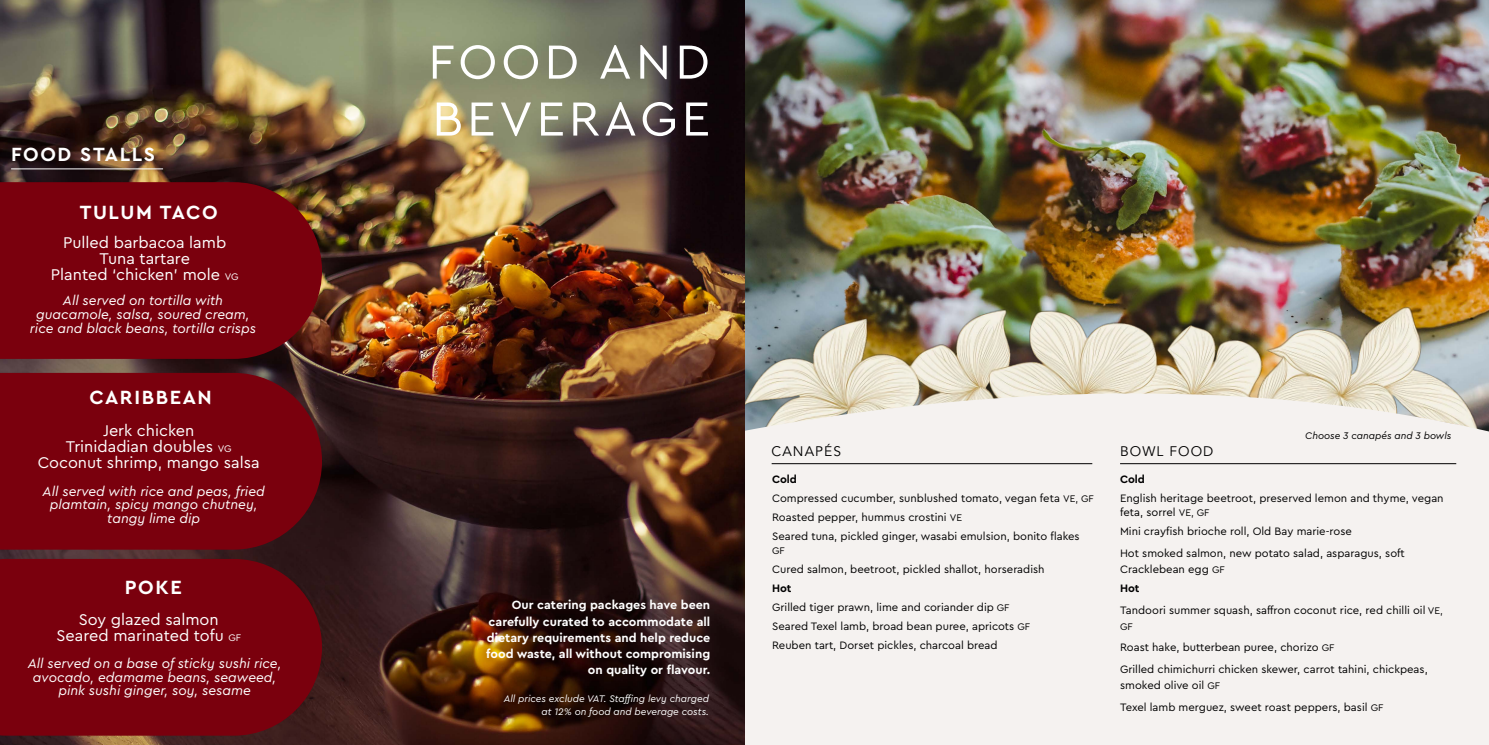
<style>
.page{position:relative;width:1489px;height:745px;background:#fff}
.page>*{position:absolute;margin:0;border:0;box-sizing:border-box;transform-origin:0 0}
.t1{font:50px/56.9px "Cera Pro";letter-spacing:.08em;color:#fff}
.t2{font:700 20px "Cera Pro";letter-spacing:.08em;color:#fff}
.t3{font:16.25px/16.2px "Cera Pro";color:#fff;text-align:center}
.t4{font:italic 13.75px/13.8px "Cera Pro";color:#fff;text-align:center}
.t5{font:13.75px "Avenir LT Std";letter-spacing:.08em;color:#000}
.t6{font:700 12.5px/16.2px "Cera Pro";color:#fff;text-align:right}
.t7{font:11.25px/19.1px "Cera Pro";color:#000}
.t8{font:700 11.25px "Cera Pro";color:#000}
.t9{font:italic 10px/13.8px "Cera Pro";color:#fff;text-align:right}
.t10{font:italic 10px "Cera Pro";color:#000}
.t11{font:10px "Cera Pro";color:#000}
.s1{font-size:10px}
.s2{font-weight:700}
</style>
<div class="page">
<img style="left:744px;top:0;width:744px;height:246px">
<img style="left:744px;top:246px;width:744px;height:147px">
<div style="left:744px;top:393px;width:744px;height:351px;background:#f5f2f0"></div>
<img style="left:0;top:0;width:744px;height:744px">
<div style="left:0;top:182px;width:322px;height:176px;background:#7a000d"></div>
<div style="left:0;top:372px;width:322px;height:177px;background:#7a000d"></div>
<div style="left:0;top:558px;width:322px;height:177px;background:#7a000d"></div>
<hr style="left:771px;top:463px;width:321px;height:1px;background:#000">
<hr style="left:1119px;top:463px;width:336px;height:1px;background:#000">
<hr style="left:11px;top:168px;width:152px;height:1px;background:#fff">
<h2 class="t2" style="left:11px;top:141px;width:145px">FOOD STALLS</h2>
<h2 class="t2" style="left:80px;top:199px;width:139px">TULUM TACO</h2>
<h3 class="t3" style="left:51px;top:233px;width:189px">Pulled barbacoa lamb<br>Tuna tartare<br>Planted ‘chicken’ mole <span class="s1">VG</span></h3>
<p class="t4" style="left:30px;top:293px;width:227px">All served on tortilla with guacamole, salsa, soured cream, rice and black beans, tortilla crisps</p>
<h2 class="t2" style="left:89px;top:383px;width:124px">CARIBBEAN</h2>
<h3 class="t3" style="left:38px;top:421px;width:223px">Jerk chicken<br>Trinidadian doubles <span class="s1">VG<br></span>Coconut shrimp, mango salsa</h3>
<p class="t4" style="left:43px;top:483px;width:224px">All served with rice and peas, fried plamtain, spicy mango chutney, tangy lime dip</p>
<h2 class="t2" style="left:125px;top:574px;width:59px">POKE</h2>
<h3 class="t3" style="left:57px;top:610px;width:186px">Soy glazed salmon<br>Seared marinated tofu <span class="s1">GF</span></h3>
<p class="t4" style="left:28px;top:655px;width:255px">All served on a base of sticky sushi rice, avocado, edamame beans, seaweed, pink sushi ginger, soy, sesame</p>
<h1 class="t1" style="left:428px;top:31px;width:283px">FOOD AND<br>BEVERAGE</h1>
<p class="t6" style="left:486px;top:596px;width:225px">Our catering packages have been carefully curated to accommodate all dietary requirements and help reduce food waste, all without compromising on quality or flavour.</p>
<p class="t9" style="left:503px;top:690px;width:207px">All prices exclude VAT. Staffing levy charged at 12% on food and beverage costs.</p>
<p class="t5" style="left:771px;top:443px;width:71px">CANAPÉS</p>
<p class="t7" style="left:772px;top:468px;width:323px"><span class="s2">Cold<br></span>Compressed cucumber, sunblushed tomato, vegan feta <span class="s1">VE, GF </span>Roasted pepper, hummus crostini <span class="s1">VE<br></span>Seared tuna, pickled ginger, wasabi emulsion, bonito flakes</p>
<p class="t11" style="left:772px;top:543px;width:14px">GF</p>
<p class="t7" style="left:772px;top:558px;width:274px">Cured salmon, beetroot, pickled shallot, horseradish</p>
<p class="t7" style="left:772px;top:577px;width:259px"><span class="s2">Hot<br></span>Grilled tiger prawn, lime and coriander dip <span class="s1">GF </span>Seared Texel lamb, broad bean puree, apricots <span class="s1">GF </span>Reuben tart, Dorset pickles, charcoal bread</p>
<p class="t5" style="left:1119px;top:443px;width:95px">BOWL FOOD</p>
<p class="t10" style="left:1305px;top:428px;width:148px">Choose 3 canapés and 3 bowls</p>
<p class="t8" style="left:1119px;top:471px;width:26px">Cold</p>
<p class="t7" style="left:1119px;top:490px;width:325px;line-height:13.8px">English heritage beetroot, preserved lemon and thyme, vegan feta, sorrel <span class="s1">VE, GF</span></p>
<p class="t7" style="left:1119px;top:519px;width:286px;line-height:21.6px">Mini crayfish brioche roll, Old Bay marie-rose<br>Hot smoked salmon, new potato salad, asparagus, soft</p>
<p class="t7" style="left:1119px;top:558px;width:106px">Cracklebean egg <span class="s1">GF<br></span><span class="s2">Hot</span></p>
<p class="t7" style="left:1119px;top:599px;width:324px">Tandoori summer squash, saffron coconut rice, red chilli oil <span class="s1">VE,</span></p>
<p class="t11" style="left:1119px;top:619px;width:14px">GF</p>
<p class="t7" style="left:1119px;top:636px;width:309px;line-height:21.6px">Roast hake, butterbean puree, chorizo <span class="s1">GF<br></span>Grilled chimichurri chicken skewer, carrot tahini, chickpeas,</p>
<p class="t7" style="left:1119px;top:673px;width:265px;line-height:21.6px">smoked olive oil <span class="s1">GF<br></span>Texel lamb merguez, sweet roast peppers, basil <span class="s1">GF</span></p>
</div>
